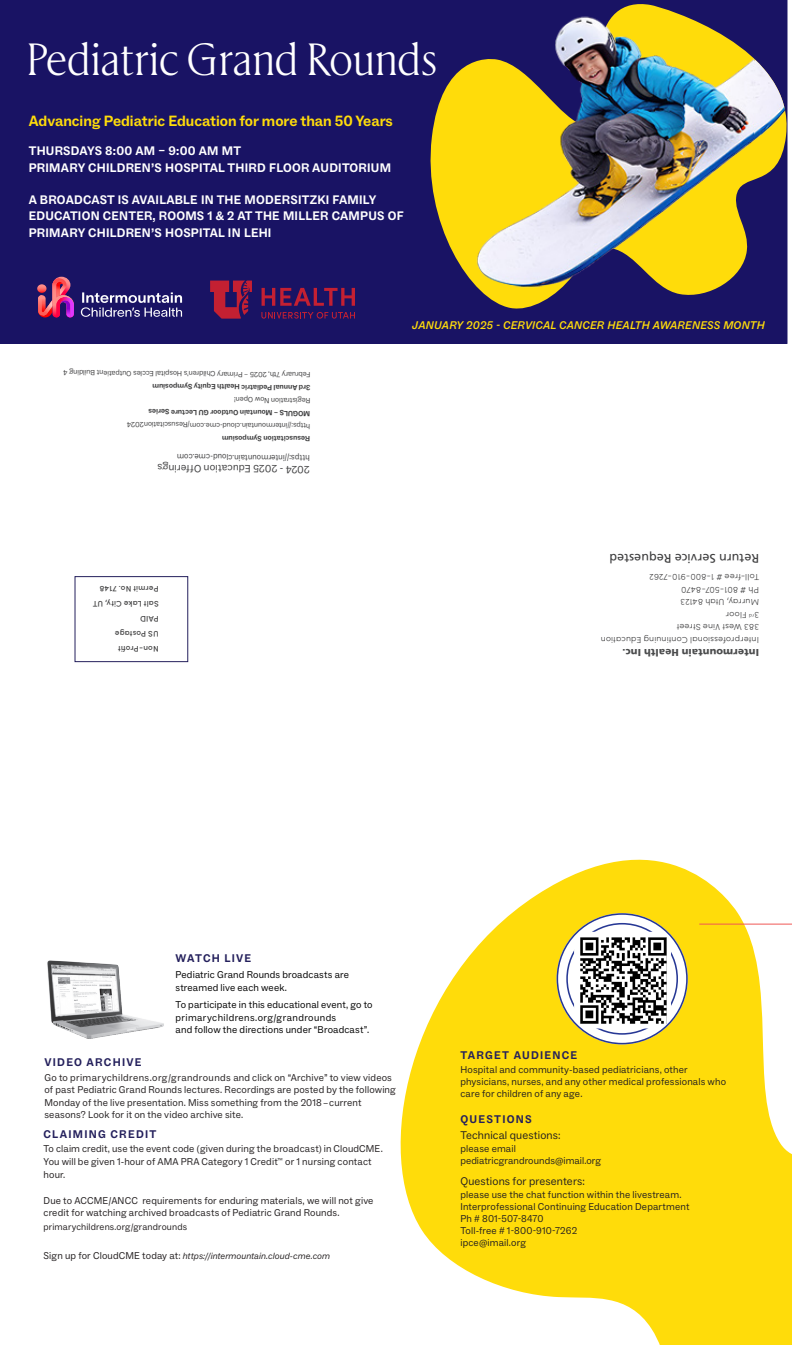
<style>
.page{position:relative;width:792px;height:1345px;background:#fff}
.page>*{position:absolute;margin:0;border:0;box-sizing:border-box;transform-origin:0 0}
.t1{font:45px "Rector";color:#fff}
.Sub-Head{font:700 15px "ABC Social";color:#ffdc0a}
.t2{font:700 12.5px/16.2px "ABC Social";letter-spacing:.02em;color:#fff}
._10_Course_Description{font:12.5px "Frutiger LT Std";letter-spacing:.005em;color:#3e3e3f}
._14_Body_-_Style_2{font:700 11.25px "ABC Social";letter-spacing:.11em;color:#24205c}
.t3{font:italic 500 11.25px "ABC Social";letter-spacing:.02em;color:#ffdc0a}
._14_Body_-_Style_2-2{font:11.25px "ABC Social";letter-spacing:.01em;color:#231f20}
.Education_Offering_Heading{font:10.62px "ABC Social";color:#3e3e3f}
._14_Body_-_Style_2-3{font:10px/12.5px "ABC Social";letter-spacing:.015em;color:#231f20}
._14_Body_-_Style_2-4{font:10px/12.5px "ABC Social";letter-spacing:.015em;color:#000}
._10_Course_Description-2{font:900 10px "Frutiger LT Std";letter-spacing:.015em;color:#4b4c4d}
._14_Body_-_Style_2-5{font:9.38px "ABC Social";letter-spacing:.015em;color:#231f20}
._14_Body_-_Style_2-6{font:italic 9px "ABC Social";letter-spacing:.01em;color:#231f20}
._10_Course_Description-3{font:300 8.75px/12.5px "Sofia Pro";letter-spacing:.02em;color:#3e3e3f}
.Education_Offering_Heading-2{font:8.75px "ABC Social";color:#3e3e3f;scale:.92 1}
._10_Course_Description-4{font:500 8.12px "Sofia Pro";letter-spacing:.02em;color:#3e3e3f}
.Educational_Offering_website{font:7.5px "ABC Social";color:#3e3e3f}
.Educational_Offering_website-2{font:700 7.5px "ABC Social";color:#3e3e3f}
.s1{font-style:normal;font-size:10px}
</style>
<div class="page">
<svg style="left:400px;top:859px;width:392px;height:486px;fill:#ffdc0a"></svg>
<svg style="left:557px;top:913px;width:131px;height:131px"></svg>
<div style="left:566px;top:923px;width:112px;height:111px;border:2px solid #273895;border-radius:50%"></div>
<svg style="left:574px;top:932px;width:97px;height:96px"></svg>
<img style="left:581px;top:937px;width:85px;height:86px">
<hr style="left:699px;top:924px;width:93px;height:1px;background:#f05755">
<img style="left:47px;top:960px;width:117px;height:79px">
<div style="left:75px;top:576px;width:113px;height:86px;border:1px solid #24205c"></div>
<div style="left:0;top:0;width:787px;height:344px;background:#191364"></div>
<svg style="left:422px;top:0;width:366px;height:312px;background:#574a4b"></svg>
<img style="left:467px;top:10px;width:321px;height:290px">
<svg style="left:81px;top:292px;width:101px;height:25px;background:#58548e"></svg>
<svg style="left:37px;top:277px;width:37px;height:40px"></svg>
<svg style="left:262px;top:288px;width:93px;height:18px;background:#5f184f"></svg>
<svg style="left:261px;top:312px;width:94px;height:7px"></svg>
<svg style="left:210px;top:280px;width:42px;height:39px;background:#7e1a46"></svg>
<img style="left:466px;top:10px;width:288px;height:289px">
<h1 class="t1" style="left:27px;top:28px;width:412px">Pediatric Grand Rounds</h1>
<p class="Sub-Head" style="left:29px;top:112px;width:366px">Advancing Pediatric Education for more than 50 Years</p>
<h4 class="t2" style="left:29px;top:143px;width:214px">THURSDAYS 8:00 AM – 9:00 AM MT</h4>
<h4 class="t2" style="left:29px;top:160px;width:364px">PRIMARY CHILDREN’S HOSPITAL THIRD FLOOR AUDITORIUM</h4>
<h4 class="t2" style="left:29px;top:192px;width:349px">A BROADCAST IS AVAILABLE IN THE MODERSITZKI FAMILY</h4>
<h4 class="t2" style="left:29px;top:208px;width:376px">EDUCATION CENTER, ROOMS 1 &amp; 2 AT THE MILLER CAMPUS OF<br>PRIMARY CHILDREN’S HOSPITAL IN LEHI</h4>
<p class="Educational_Offering_website" style="left:311px;top:380px;width:249px;rotate:-179deg">February 7th, 2025 – Primary Children’s Hospital Eccles Outpatient Building 4</p>
<p class="Educational_Offering_website-2" style="left:310px;top:393px;width:160px;rotate:-179deg">3rd Annual Pediatric Health Equity Symposium</p>
<p class="Educational_Offering_website" style="left:310px;top:405px;width:78px;rotate:-179deg">Registration Now Open!</p>
<p class="Educational_Offering_website-2" style="left:310px;top:418px;width:163px;rotate:-179deg">MOGULS – Mountain Outdoor GU Lecture Series</p>
<p class="Educational_Offering_website" style="left:310px;top:431px;width:185px;rotate:-179deg">https://intermountain.cloud-cme.com/Resuscitation2024</p>
<p class="Educational_Offering_website-2" style="left:310px;top:444px;width:90px;rotate:-179deg">Resuscitation Symposium</p>
<p class="Education_Offering_Heading-2" style="left:310px;top:464px;width:146px;rotate:-179deg">https://intermountain.cloud-cme.com</p>
<p class="Education_Offering_Heading" style="left:310px;top:476px;width:154px;rotate:-179deg">2024 - 2025 Education Offerings</p>
<p class="_10_Course_Description-4" style="left:159px;top:595px;width:61px;rotate:-180deg">Permit No. 7148</p>
<p class="_10_Course_Description-4" style="left:159px;top:610px;width:67px;rotate:-180deg">Salt Lake City, UT</p>
<p class="_10_Course_Description-4" style="left:159px;top:625px;width:20px;rotate:-180deg">PAID</p>
<p class="_10_Course_Description-4" style="left:159px;top:640px;width:45px;rotate:-180deg">US Postage</p>
<p class="_10_Course_Description-4" style="left:159px;top:655px;width:42px;rotate:-180deg">Non-Profit</p>
<h4 class="t3" style="left:412px;top:319px;width:354px">JANUARY 2025 - CERVICAL CANCER HEALTH AWARENESS MONTH</h4>
<p class="_10_Course_Description" style="left:759px;top:566px;width:151px;rotate:-180deg">Return Service Requested</p>
<p class="_10_Course_Description-3" style="left:759px;top:646px;width:160px;rotate:-180deg">Interprofessional Continuing Education<br>383 West Vine Street<br>3<sup>rd</sup> Floor<br>Murray, Utah 84123<br>Ph # 801-507-8470<br>Toll-free # 1-800-910-7262</p>
<p class="_10_Course_Description-2" style="left:759px;top:658px;width:138px;rotate:-180deg">Intermountain Health Inc.</p>
<p class="_14_Body_-_Style_2" style="left:176px;top:951px;width:77px">WATCH LIVE</p>
<p class="_14_Body_-_Style_2-4" style="left:176px;top:969px;width:175px">Pediatric Grand Rounds broadcasts are streamed live each week.</p>
<p class="_14_Body_-_Style_2-4" style="left:176px;top:999px;width:199px">To participate in this educational event, go to primarychildrens.org/grandrounds<br>and follow the directions under “Broadcast”.</p>
<p class="_14_Body_-_Style_2" style="left:45px;top:1055px;width:99px">VIDEO ARCHIVE</p>
<p class="_14_Body_-_Style_2-3" style="left:45px;top:1071px;width:353px">Go to primarychildrens.org/grandrounds and click on “Archive” to view videos of past Pediatric Grand Rounds lectures. Recordings are posted by the following Monday of the live presentation. Miss something from the 2018 – current seasons? Look for it on the video archive site.</p>
<p class="_14_Body_-_Style_2" style="left:44px;top:1127px;width:114px">CLAIMING CREDIT</p>
<p class="_14_Body_-_Style_2-3" style="left:44px;top:1143px;width:341px">To claim credit, use the event code (given during the broadcast) in CloudCME.<br>You will be given 1-hour of AMA PRA Category 1 Credit<sup>™</sup> or 1 nursing contact hour.</p>
<p class="_14_Body_-_Style_2-3" style="left:44px;top:1194px;width:332px">Due to ACCME/ANCC requirements for enduring materials, we will not give credit for watching archived broadcasts of Pediatric Grand Rounds.</p>
<p class="_14_Body_-_Style_2-5" style="left:44px;top:1221px;width:145px">primarychildrens.org/grandrounds</p>
<p class="_14_Body_-_Style_2-6" style="left:44px;top:1250px;width:288px"><span class="s1">Sign up for CloudCME today at:</span> https://intermountain.cloud-cme.com</p>
<p class="_14_Body_-_Style_2" style="left:460px;top:1048px;width:118px">TARGET AUDIENCE</p>
<p class="_14_Body_-_Style_2-3" style="left:460px;top:1063px;width:267px;line-height:12px">Hospital and community-based pediatricians, other physicians, nurses, and any other medical professionals who care for children of any age.</p>
<p class="_14_Body_-_Style_2" style="left:460px;top:1112px;width:73px">QUESTIONS</p>
<p class="_14_Body_-_Style_2-2" style="left:460px;top:1128px;width:102px">Technical questions:</p>
<p class="_14_Body_-_Style_2-3" style="left:460px;top:1142px;width:57px">please email</p>
<p class="_14_Body_-_Style_2-3" style="left:460px;top:1154px;width:142px">pediatricgrandrounds@imail.org</p>
<p class="_14_Body_-_Style_2-2" style="left:460px;top:1174px;width:126px">Questions for presenters:</p>
<p class="_14_Body_-_Style_2-3" style="left:460px;top:1188px;width:223px">please use the chat function within the livestream.</p>
<p class="_14_Body_-_Style_2-3" style="left:460px;top:1200px;width:231px">Interprofessional Continuing Education Department</p>
<p class="_14_Body_-_Style_2-3" style="left:460px;top:1212px;width:118px;line-height:12px">Ph # 801-507-8470<br>Toll-free # 1-800-910-7262</p>
<p class="_14_Body_-_Style_2-3" style="left:460px;top:1236px;width:67px">ipce@imail.org</p>
</div>
